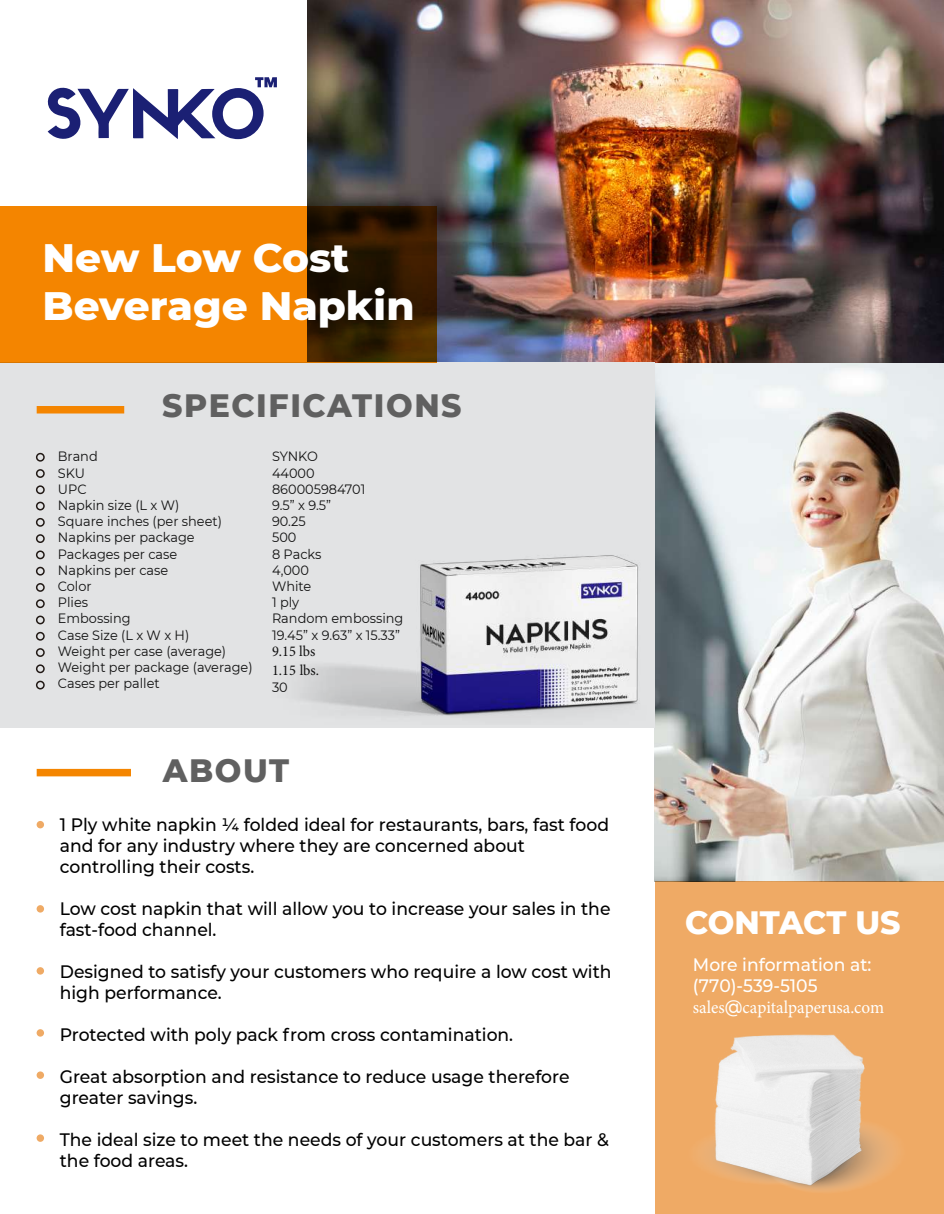
<style>
.page{position:relative;width:944px;height:1214px;background:#fff}
.page>*{position:absolute;margin:0;border:0;box-sizing:border-box;transform-origin:0 0}
.t1{font:800 40.5px/48.6px "Montserrat";color:#fff}
.t2{font:800 33px "Montserrat";letter-spacing:.05em;color:#606060;scale:.95 1}
.t3{font:800 33px "Montserrat";letter-spacing:-.005em;color:#fff;scale:.95 1}
.t4{font:500 18px/21px "Montserrat";color:#000;scale:.95 1}
.t5{font:500 18px/21px "Montserrat";color:#fff;scale:.95 1}
.t6{font:18px "Minion Pro";color:#fff;scale:.95 1}
.t7{font:15px/19.5px "Minion Pro";color:#101010;scale:.95 1}
.t8{font:13.5px/16.2px "Montserrat";color:#101010;scale:.95 1}
.s1{font-family:"Montserrat";font-weight:500}
</style>
<div class="page">
<img style="left:654px;top:362px;width:290px;height:519px">
<div style="left:37px;top:821px;width:7px;height:7px;background:#efaa65;border-radius:50%"></div>
<div style="left:37px;top:905px;width:7px;height:7px;background:#efaa65;border-radius:50%"></div>
<div style="left:37px;top:967px;width:7px;height:7px;background:#efaa65;border-radius:50%"></div>
<div style="left:37px;top:1029px;width:7px;height:7px;background:#efaa65;border-radius:50%"></div>
<div style="left:37px;top:1071px;width:7px;height:7px;background:#efaa65;border-radius:50%"></div>
<div style="left:37px;top:1134px;width:7px;height:7px;background:#efaa65;border-radius:50%"></div>
<img style="left:308px;top:0;width:636px;height:362px">
<div style="left:654px;top:881px;width:290px;height:333px;background:#efaa65"></div>
<div style="left:37px;top:769px;width:94px;height:7px;background:#f48500"></div>
<div style="left:0;top:362px;width:654px;height:365px;background:#e2e3e4"></div>
<img style="left:300px;top:555px;width:339px;height:161px">
<div style="left:37px;top:406px;width:87px;height:7px;background:#f48500"></div>
<div style="left:36px;top:453px;width:9px;height:8px;border:2px solid #211915;border-radius:50%"></div>
<div style="left:36px;top:469px;width:9px;height:9px;border:2px solid #211915;border-radius:50%"></div>
<div style="left:36px;top:485px;width:9px;height:9px;border:2px solid #211915;border-radius:50%"></div>
<div style="left:36px;top:501px;width:9px;height:9px;border:2px solid #211915;border-radius:50%"></div>
<div style="left:36px;top:518px;width:9px;height:9px;border:2px solid #211915;border-radius:50%"></div>
<div style="left:36px;top:534px;width:9px;height:9px;border:2px solid #211915;border-radius:50%"></div>
<div style="left:36px;top:550px;width:9px;height:9px;border:2px solid #211915;border-radius:50%"></div>
<div style="left:36px;top:567px;width:9px;height:8px;border:2px solid #211915;border-radius:50%"></div>
<div style="left:36px;top:583px;width:9px;height:9px;border:2px solid #211915;border-radius:50%"></div>
<div style="left:36px;top:599px;width:9px;height:9px;border:2px solid #211915;border-radius:50%"></div>
<div style="left:36px;top:615px;width:9px;height:9px;border:2px solid #211915;border-radius:50%"></div>
<div style="left:36px;top:632px;width:9px;height:8px;border:2px solid #211915;border-radius:50%"></div>
<div style="left:36px;top:648px;width:9px;height:9px;border:2px solid #211915;border-radius:50%"></div>
<div style="left:36px;top:664px;width:9px;height:9px;border:2px solid #211915;border-radius:50%"></div>
<div style="left:36px;top:680px;width:9px;height:9px;border:2px solid #211915;border-radius:50%"></div>
<svg style="left:0;top:206px;width:437px;height:156px;fill:#f48500"></svg>
<svg style="left:47px;top:77px;width:230px;height:63px"></svg>
<img style="left:654px;top:999px;width:242px;height:204px">
<h1 class="t1" style="left:43px;top:231px;width:373px">New Low Cost<br>Beverage Napkin</h1>
<h2 class="t2" style="left:162px;top:381px;width:316px">SPECIFICATIONS</h2>
<p class="t8" style="left:58px;top:448px;width:206px">Brand<br>SKU<br>UPC<br>Napkin size (L x W)<br>Square inches (per sheet)<br>Napkins per package<br>Packages per case<br>Napkins per case<br>Color<br>Plies<br>Embossing<br>Case Size (L x W x H)<br>Weight per case (average)<br>Weight per package (average)<br>Cases per pallet</p>
<p class="t8" style="left:272px;top:448px;width:140px">SYNKO<br>44000<br>860005984701<br>9.5” x 9.5”<br>90.25<br>500<br>8 Packs<br>4,000<br>White<br>1 ply<br>Random embossing<br>19.45” x 9.63” x 15.33”</p>
<p class="t7" style="left:272px;top:641px;width:51px">9.15 lbs<br>1.15 lbs.</p>
<p class="t8" style="left:272px;top:678px;width:18px">30</p>
<h2 class="t2" style="left:163px;top:745px;width:134px">ABOUT</h2>
<p class="t4" style="left:60px;top:813px;width:579px">1 Ply white napkin ¼ folded ideal for restaurants, bars, fast food and for any industry where they are concerned about controlling their costs.</p>
<p class="t4" style="left:60px;top:897px;width:581px">Low cost napkin that will allow you to increase your sales in the fast-food channel.</p>
<p class="t4" style="left:60px;top:960px;width:582px">Designed to satisfy your customers who require a low cost with high performance.</p>
<p class="t4" style="left:60px;top:1023px;width:478px">Protected with poly pack from cross contamination.</p>
<p class="t4" style="left:60px;top:1065px;width:538px">Great absorption and resistance to reduce usage therefore greater savings.</p>
<p class="t4" style="left:60px;top:1128px;width:579px">The ideal size to meet the needs of your customers at the bar &amp; the food areas.</p>
<h2 class="t3" style="left:685px;top:897px;width:228px">CONTACT US</h2>
<p class="t5" style="left:693px;top:953px;width:189px">More information at: (770)-539-5105</p>
<p class="t6" style="left:693px;top:995px;width:203px">sales<span class="s1">@</span>capitalpaperusa.com</p>
</div>
